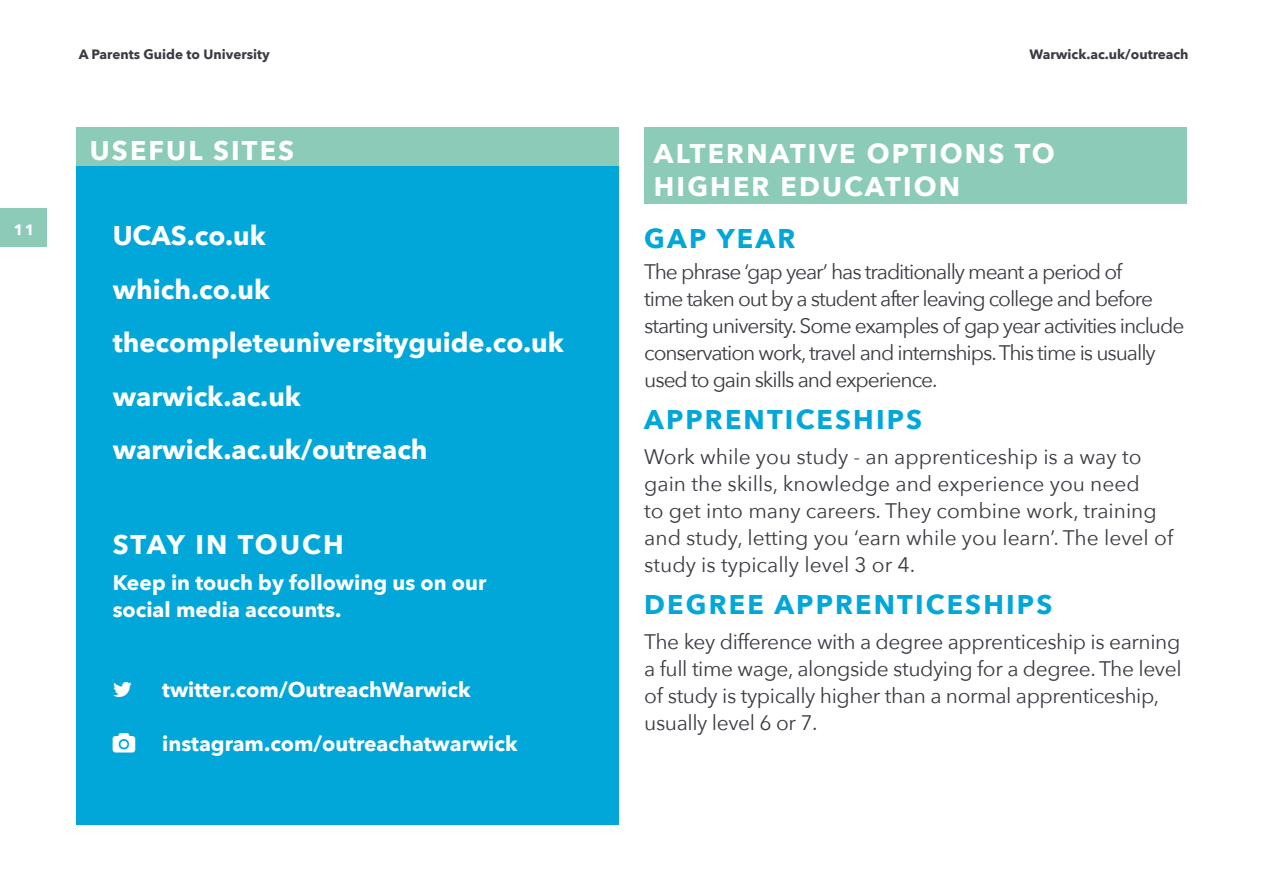
<style>
.page{position:relative;width:1263px;height:893px;background:#fff}
.page>*{position:absolute;margin:0;border:0;box-sizing:border-box;transform-origin:0 0}
.t1{font:700 27px/53.6px "Avenir Next";color:#fff}
.t2{font:700 27px/32.4px "Avenir Next";letter-spacing:.08em;color:#fff}
.t3{font:700 27px "Avenir Next";letter-spacing:.08em;color:#00a7d8}
.t4{font:700 27px "Avenir Next";letter-spacing:.075em;color:#fff}
.t5{font:21px/27px "Avenir Next";letter-spacing:-.05em;color:#3b3c43}
.t6{font:21px/27px "Avenir Next";color:#3b3c43}
.t7{font:21px/27px "Avenir Next";letter-spacing:-.02em;color:#3b3c43}
.t8{font:700 21px/27px "Avenir Next";color:#fff}
.t9{font:700 15px "Avenir Next";color:#fff}
.t10{font:700 13.5px "Avenir Next";color:#3b3c43}
</style>
<div class="page">
<div style="left:0;top:208px;width:47px;height:39px;background:#8bcbb7"></div>
<div style="left:77px;top:128px;width:542px;height:697px;background:#00a7d8"></div>
<div style="left:77px;top:128px;width:542px;height:38px;background:#8bcbb7"></div>
<div style="left:644px;top:128px;width:542px;height:76px;background:#8bcbb7"></div>
<p class="t9" style="left:14px;top:217px;width:22px">11</p>
<p class="t10" style="left:79px;top:42px;width:193px">A Parents Guide to University</p>
<p class="t10" style="left:1029px;top:42px;width:161px">Warwick.ac.uk/outreach</p>
<p class="t2" style="left:90px;top:134px;width:206px">USEFUL SITES</p>
<p class="t1" style="left:113px;top:209px;width:453px">UCAS.co.uk<br>which.co.uk thecompleteuniversityguide.co.uk warwick.ac.uk warwick.ac.uk/outreach</p>
<p class="t4" style="left:113px;top:522px;width:233px">STAY IN TOUCH</p>
<p class="t8" style="left:113px;top:569px;width:375px">Keep in touch by following us on our social media accounts.</p>
<p class="t8" style="left:162px;top:676px;width:310px">twitter.com/OutreachWarwick</p>
<p class="t8" style="left:162px;top:730px;width:357px">instagram.com/outreachatwarwick</p>
<p class="t2" style="left:654px;top:137px;width:402px">ALTERNATIVE OPTIONS TO<br>HIGHER EDUCATION</p>
<p class="t3" style="left:644px;top:215px;width:152px">GAP YEAR</p>
<p class="t5" style="left:644px;top:258px;width:542px">The phrase ‘gap year’ has traditionally meant a period of<br>time taken out by a student after leaving college and before starting university. Some examples of gap year activities include conservation work, travel and internships. This time is usually used to gain skills and experience.</p>
<p class="t3" style="left:644px;top:396px;width:279px">APPRENTICESHIPS</p>
<p class="t6" style="left:644px;top:443px;width:530px">Work while you study - an apprenticeship is a way to gain the skills, knowledge and experience you need<br>to get into many careers. They combine work, training and study, letting you ‘earn while you learn’. The level of study is typically level 3 or 4.</p>
<p class="t3" style="left:644px;top:581px;width:410px">DEGREE APPRENTICESHIPS</p>
<p class="t7" style="left:644px;top:628px;width:539px">The key difference with a degree apprenticeship is earning a full time wage, alongside studying for a degree. The level of study is typically higher than a normal apprenticeship, usually level 6 or 7.</p>
</div>
